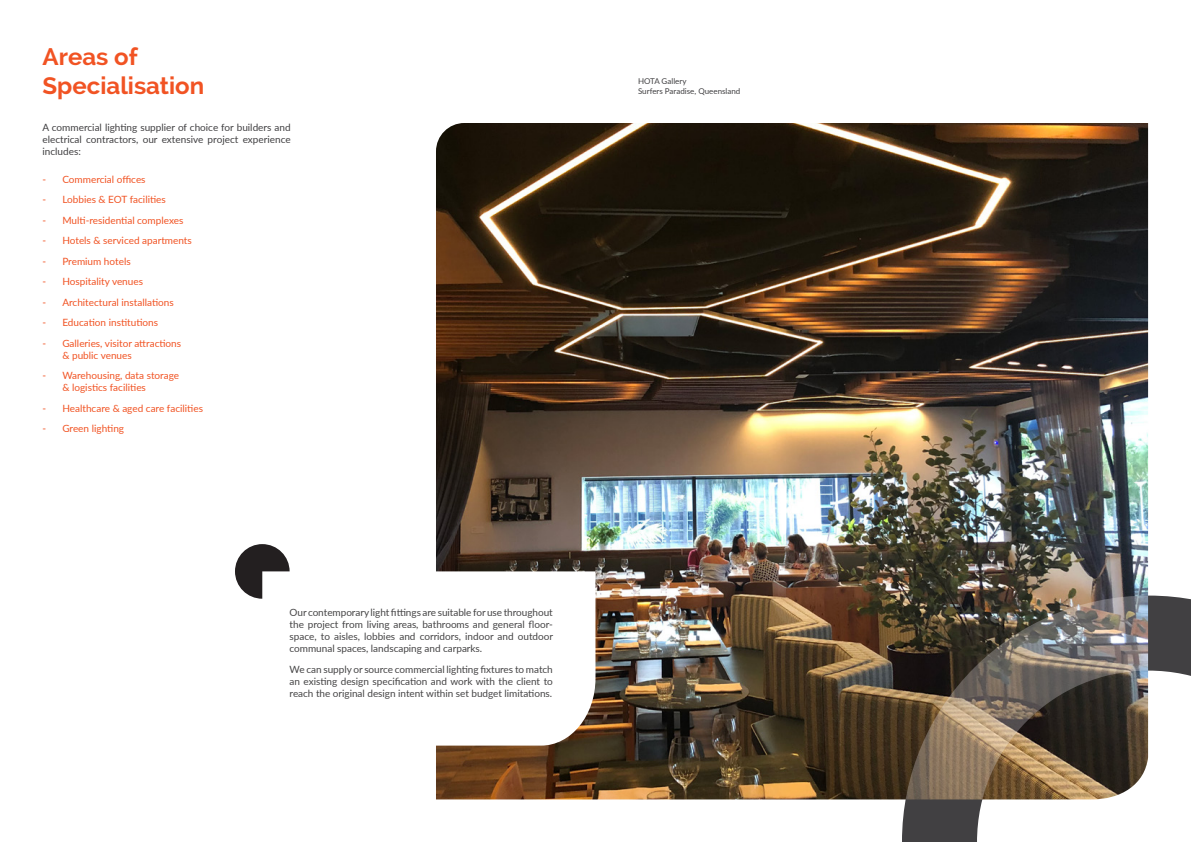
<style>
.page{position:relative;width:1191px;height:842px;background:#fff}
.page>*{position:absolute;margin:0;border:0;box-sizing:border-box;transform-origin:0 0}
.t1{font:700 24px/28.8px "Raleway";color:#f15323}
.t2{font:10px/12px "Lato";letter-spacing:-.005em;color:#454445;text-align:justify}
.t3{font:10px/12px "Lato";color:#f15323}
.t4{font:10px/12px "Lato";color:#414042;text-align:justify}
.t5{font:8px/10px "Lato";color:#414042}
</style>
<div class="page">
<img style="left:436px;top:123px;width:712px;height:676px">
<img style="left:902px;top:596px;width:289px;height:246px">
<div style="left:235px;top:544px;width:55px;height:55px;background:#231f20;border-radius:50%"></div>
<svg style="left:262px;top:571px;width:333px;height:175px"></svg>
<h1 class="t1" style="left:43px;top:45px;width:163px">Areas of<br>Specialisation</h1>
<p class="t4" style="left:43px;top:121px;width:250px">A commercial lighting supplier of choice for builders and electrical contractors, our extensive project experience includes:</p>
<p class="t3" style="left:43px;top:173px;width:105px">- Commercial offices</p>
<p class="t3" style="left:43px;top:193px;width:125px">- Lobbies &amp; EOT facilities</p>
<p class="t3" style="left:43px;top:214px;width:142px">- Multi-residential complexes</p>
<p class="t3" style="left:43px;top:234px;width:151px">- Hotels &amp; serviced apartments</p>
<p class="t3" style="left:43px;top:255px;width:90px">- Premium hotels</p>
<p class="t3" style="left:43px;top:275px;width:102px">- Hospitality venues</p>
<p class="t3" style="left:43px;top:296px;width:133px">- Architectural installations</p>
<p class="t3" style="left:43px;top:316px;width:117px">- Education institutions</p>
<p class="t3" style="left:62px;top:337px;width:120px;text-indent:-20px">- Galleries, visitor attractions &amp; public venues</p>
<p class="t3" style="left:62px;top:369px;width:118px;text-indent:-20px">- Warehousing, data storage &amp; logistics facilities</p>
<p class="t3" style="left:43px;top:402px;width:162px">- Healthcare &amp; aged care facilities</p>
<p class="t3" style="left:43px;top:422px;width:83px">- Green lighting</p>
<p class="t2" style="left:290px;top:606px;width:265px">Our contemporary light fittings are suitable for use throughout the project from living areas, bathrooms and general floor&shy;space, to aisles, lobbies and corridors, indoor and outdoor communal spaces, landscaping and carparks.</p>
<p class="t2" style="left:290px;top:663px;width:265px">We can supply or source commercial lighting fixtures to match an existing design specification and work with the client to reach the original design intent within set budget limitations.</p>
<p class="t5" style="left:638px;top:76px;width:104px">HOTA Gallery<br>Surfers Paradise, Queensland</p>
</div>
